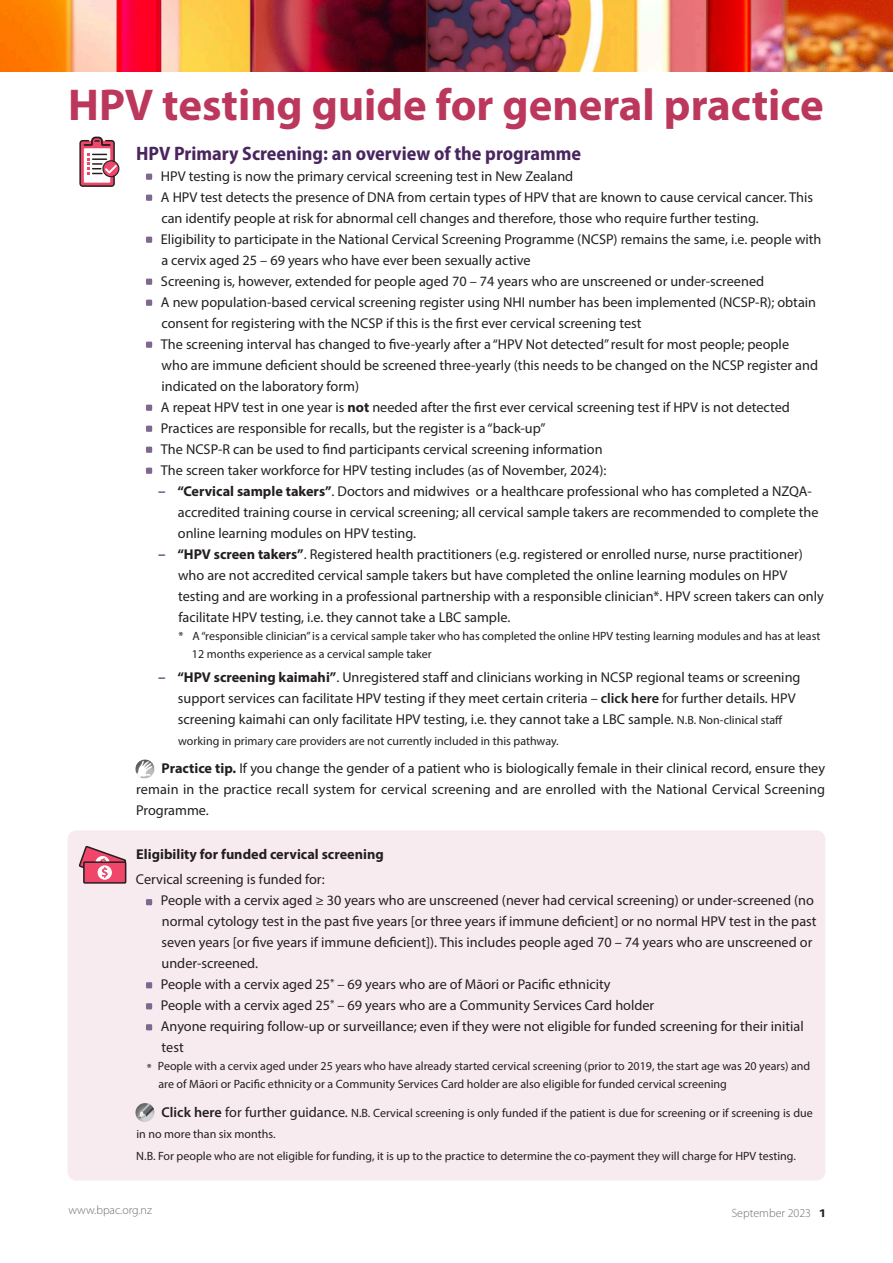
<style>
.page{position:relative;width:893px;height:1263px;background:#fff}
.page>*{position:absolute;margin:0;border:0;box-sizing:border-box;transform-origin:0 0}
.t1{font:700 44.85px "Myriad Pro";color:#bb375c}
.A_head{font:700 semi-condensed 19.5px "Myriad Pro";color:#49265e}
.Bullet_List{font:14.25px/21px "Myriad Pro";color:#231f20}
.Body{font:14.25px/21px "Myriad Pro";letter-spacing:.01em;color:#231f20;text-align:justify}
.Body-Shading{font:700 14.25px "Myriad Pro";color:#231f20}
.Body-Shading-2{font:14.25px "Myriad Pro";color:#231f20}
.Bullet_List-2{font:12px/18px "Myriad Pro";color:#231f20}
.Body-Shading-3{font:12px/21px "Myriad Pro";color:#231f20}
.t2{font:300 12px "Myriad Pro";color:#6c6d70}
.s1{font-weight:700}
.s2{font-weight:900;font-size:15px;color:#80678e}
.s3{font-weight:600}
.s4{font-size:12px}
.s5{font-weight:600;font-size:14.25px}
.s6{font-size:14.25px}
.s7{font-weight:600;font-size:15.75px;color:#231f20}
</style>
<div class="page">
<img style="left:0;top:0;width:893px;height:71px">
<div style="left:68px;top:830px;width:757px;height:350px;background:#f8ebef;border-radius:9px"></div>
<svg style="left:146px;top:173px;width:6px;height:7px"></svg>
<svg style="left:146px;top:194px;width:6px;height:7px"></svg>
<svg style="left:146px;top:236px;width:6px;height:7px"></svg>
<svg style="left:146px;top:278px;width:6px;height:7px"></svg>
<svg style="left:146px;top:299px;width:6px;height:7px"></svg>
<svg style="left:146px;top:341px;width:6px;height:7px"></svg>
<svg style="left:146px;top:404px;width:6px;height:7px"></svg>
<svg style="left:146px;top:425px;width:6px;height:7px"></svg>
<svg style="left:146px;top:446px;width:6px;height:7px"></svg>
<svg style="left:146px;top:467px;width:6px;height:7px"></svg>
<svg style="left:135px;top:759px;width:20px;height:20px"></svg>
<svg style="left:146px;top:899px;width:6px;height:6px"></svg>
<svg style="left:146px;top:982px;width:6px;height:6px"></svg>
<svg style="left:146px;top:1003px;width:6px;height:6px"></svg>
<svg style="left:146px;top:1024px;width:6px;height:6px"></svg>
<div style="left:134px;top:1101px;width:21px;height:21px;background:#231f20;opacity:.6"></div>
<svg style="left:139px;top:1104px;width:15px;height:14px"></svg>
<div style="left:79px;top:140px;width:36px;height:47px;border:2px solid #231f20;border-radius:3px"></div>
<div style="left:103px;top:161px;width:16px;height:16px;background:#383032;border-radius:50%"></div>
<div style="left:102px;top:160px;width:17px;height:17px;border:1px solid #231f20;border-radius:50%"></div>
<svg style="left:80px;top:136px;width:37px;height:50px"></svg>
<div style="left:83px;top:861px;width:43px;height:23px;border:2px solid #231f20"></div>
<svg style="left:78px;top:845px;width:49px;height:36px"></svg>
<p class="t1" style="left:68px;top:76px;width:757px">HPV testing guide for general practice</p>
<p class="A_head" style="left:136px;top:142px;width:447px">HPV Primary Screening: an overview of the programme</p>
<p class="Bullet_List" style="left:161px;top:165px;width:414px">HPV testing is now the primary cervical screening test in New Zealand</p>
<p class="Bullet_List" style="left:161px;top:186px;width:654px">A HPV test detects the presence of DNA from certain types of HPV that are known to cause cervical cancer. This can identify people at risk for abnormal cell changes and therefore, those who require further testing.</p>
<p class="Bullet_List" style="left:161px;top:228px;width:662px">Eligibility to participate in the National Cervical Screening Programme (NCSP) remains the same, i.e. people with a cervix aged 25 – 69 years who have ever been sexually active</p>
<p class="Bullet_List" style="left:161px;top:270px;width:605px">Screening is, however, extended for people aged 70 – 74 years who are unscreened or under-screened</p>
<p class="Bullet_List" style="left:161px;top:291px;width:657px">A new population-based cervical screening register using NHI number has been implemented (NCSP-R); obtain consent for registering with the NCSP if this is the first ever cervical screening test</p>
<p class="Bullet_List" style="left:161px;top:333px;width:659px">The screening interval has changed to five-yearly after a “HPV Not detected” result for most people; people who are immune deficient should be screened three-yearly (this needs to be changed on the NCSP register and indicated on the laboratory form)</p>
<p class="Bullet_List" style="left:161px;top:396px;width:630px">A repeat HPV test in one year is <span class="s1">not</span> needed after the first ever cervical screening test if HPV is not detected</p>
<p class="Bullet_List" style="left:161px;top:417px;width:386px">Practices are responsible for recalls, but the register is a “back-up”</p>
<p class="Bullet_List" style="left:161px;top:438px;width:443px">The NCSP-R can be used to find participants cervical screening information</p>
<p class="Bullet_List" style="left:161px;top:459px;width:447px">The screen taker workforce for HPV testing includes (as of November, 2024):</p>
<p class="Bullet_List" style="left:178px;top:480px;width:642px;text-indent:-20px"><span class="s2">–</span> <span class="s1">“Cervical sample takers”</span>. Doctors and midwives or a healthcare professional who has completed a NZQA&shy;accredited training course in cervical screening; all cervical sample takers are recommended to complete the online learning modules on HPV testing.</p>
<p class="Bullet_List" style="left:178px;top:543px;width:647px;text-indent:-20px"><span class="s2">–</span> <span class="s1">“HPV screen takers”</span>. Registered health practitioners (e.g. registered or enrolled nurse, nurse practitioner) who are not accredited cervical sample takers but have completed the online learning modules on HPV testing and are working in a professional partnership with a responsible clinician*. HPV screen takers can only facilitate HPV testing, i.e. they cannot take a LBC sample.</p>
<p class="Bullet_List-2" style="left:192px;top:627px;width:630px;text-indent:-14px">* A “responsible clinician” is a cervical sample taker who has completed the online HPV testing learning modules and has at least<br>12 months experience as a cervical sample taker</p>
<p class="Bullet_List" style="left:178px;top:666px;width:624px;text-indent:-20px"><span class="s2">–</span> <span class="s1">“HPV screening kaimahi”</span>. Unregistered staff and clinicians working in NCSP regional teams or screening support services can facilitate HPV testing if they meet certain criteria – <span class="s3">click here</span> for further details. HPV screening kaimahi can only facilitate HPV testing, i.e. they cannot take a LBC sample. <span class="s4">N.B. Non-clinical staff</span></p>
<p class="Bullet_List-2" style="left:178px;top:732px;width:382px">working in primary care providers are not currently included in this pathway.</p>
<p class="Body" style="left:136px;top:758px;width:690px;text-indent:25px"><span class="s1">Practice tip.</span> If you change the gender of a patient who is biologically female in their clinical record, ensure they remain in the practice recall system for cervical screening and are enrolled with the National Cervical Screening Programme.</p>
<p class="Body-Shading" style="left:136px;top:845px;width:249px">Eligibility for funded cervical screening</p>
<p class="Body-Shading-2" style="left:136px;top:871px;width:190px">Cervical screening is funded for:</p>
<p class="Bullet_List" style="left:161px;top:890px;width:657px">People with a cervix aged ≥ 30 years who are unscreened (never had cervical screening) or under-screened (no normal cytology test in the past five years [or three years if immune deficient] or no normal HPV test in the past seven years [or five years if immune deficient]). This includes people aged 70 – 74 years who are unscreened or under-screened.</p>
<p class="Bullet_List" style="left:161px;top:974px;width:451px">People with a cervix aged 25<sup>*</sup> – 69 years who are of Māori or Pacific ethnicity</p>
<p class="Bullet_List" style="left:161px;top:995px;width:495px">People with a cervix aged 25<sup>*</sup> – 69 years who are a Community Services Card holder</p>
<p class="Bullet_List" style="left:161px;top:1016px;width:644px">Anyone requiring follow-up or surveillance; even if they were not eligible for funded screening for their initial test</p>
<p class="Bullet_List-2" style="left:158px;top:1057px;width:653px;text-indent:-12px">* People with a cervix aged under 25 years who have already started cervical screening (prior to 2019, the start age was 20 years) and are of Māori or Pacific ethnicity or a Community Services Card holder are also eligible for funded cervical screening</p>
<p class="Body-Shading-3" style="left:136px;top:1102px;width:678px;text-indent:25px"><span class="s5">Click here</span> <span class="s6">for further guidance.</span> N.B. Cervical screening is only funded if the patient is due for screening or if screening is due in no more than six months.</p>
<p class="Body-Shading-3" style="left:136px;top:1146px;width:661px">N.B. For people who are not eligible for funding, it is up to the practice to determine the co-payment they will charge for HPV testing.</p>
<p class="t2" style="left:69px;top:1202px;width:85px">www.bpac.org.nz</p>
<p class="t2" style="left:732px;top:1206px;width:95px">September 2023 <span class="s7">1</span></p>
</div>
